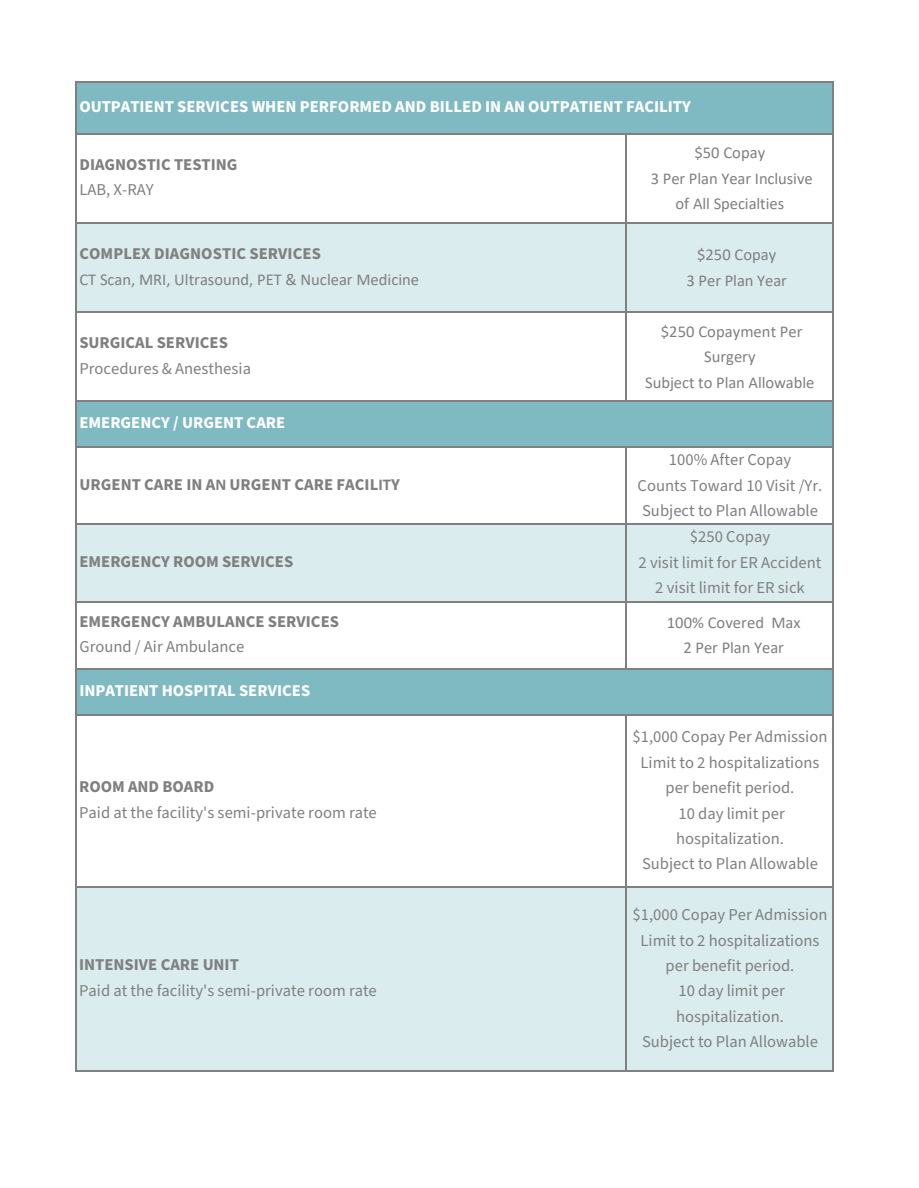
<style>
.page{position:relative;width:919px;height:1188px;background:#fff}
.page>*{position:absolute;margin:0;border:0;box-sizing:border-box;transform-origin:0 0}
.t1{font:16.5px/25.3px "Source Sans Pro";color:#808080;text-align:center}
.t2{font:16.5px/25.3px "Calibri";color:#808080;text-align:center}
.t3{font:700 16.5px/25.3px "Source Sans Pro";letter-spacing:.005em;color:#808080}
.t4{font:700 16.5px "Source Sans Pro";color:#fff}
.s1{font-weight:400}
.s2{font-family:"Source Sans Pro";font-weight:700}
.s3{font-weight:700}
.s4{font-family:"Calibri"}
</style>
<div class="page">
<div style="left:77px;top:83px;width:755px;height:51px;background:#7fbac2"></div>
<div style="left:77px;top:223px;width:755px;height:89px;background:#daecee"></div>
<div style="left:77px;top:401px;width:755px;height:46px;background:#7fbac2"></div>
<div style="left:77px;top:524px;width:755px;height:78px;background:#daecee"></div>
<div style="left:77px;top:669px;width:755px;height:47px;background:#7fbac2"></div>
<div style="left:77px;top:887px;width:755px;height:184px;background:#daecee"></div>
<hr style="left:625px;top:134px;width:1px;height:268px;background:#808080">
<hr style="left:625px;top:448px;width:1px;height:221px;background:#808080">
<hr style="left:76px;top:81px;width:1px;height:991px;background:#808080">
<hr style="left:831px;top:83px;width:2px;height:989px;background:#808080">
<hr style="left:625px;top:716px;width:1px;height:356px;background:#808080">
<hr style="left:77px;top:81px;width:756px;height:2px;background:#808080">
<hr style="left:77px;top:133px;width:756px;height:1px;background:#808080">
<hr style="left:77px;top:222px;width:756px;height:2px;background:#808080">
<hr style="left:77px;top:311px;width:756px;height:2px;background:#808080">
<hr style="left:77px;top:401px;width:756px;height:1px;background:#808080">
<hr style="left:77px;top:446px;width:756px;height:2px;background:#808080">
<hr style="left:77px;top:524px;width:756px;height:1px;background:#808080">
<hr style="left:77px;top:601px;width:756px;height:1px;background:#808080">
<hr style="left:77px;top:668px;width:756px;height:1px;background:#808080">
<hr style="left:77px;top:715px;width:756px;height:1px;background:#808080">
<hr style="left:77px;top:886px;width:756px;height:1px;background:#808080">
<hr style="left:77px;top:1070px;width:756px;height:2px;background:#808080">
<p class="t4" style="left:79px;top:97px;width:612px">OUTPATIENT SERVICES WHEN PERFORMED AND BILLED IN AN OUTPATIENT FACILITY</p>
<p class="t3" style="left:79px;top:151px;width:159px">DIAGNOSTIC TESTING<br><span class="s1">LAB, X-RAY</span></p>
<p class="t2" style="left:79px;top:240px;width:341px;line-height:26px;text-align:left"><span class="s2">COMPLEX DIAGNOSTIC SERVICES<br></span>CT Scan, MRI, Ultrasound, PET &amp; Nuclear Medicine</p>
<p class="t1" style="left:79px;top:331px;width:173px;text-align:left"><span class="s3">SURGICAL SERVICES<br></span>Procedures &amp; Anesthesia</p>
<p class="t4" style="left:79px;top:413px;width:207px">EMERGENCY / URGENT CARE</p>
<p class="t3" style="left:79px;top:472px;width:322px">URGENT CARE IN A<span class="s4">N</span> URGENT CARE FACIL<span class="s4">IT</span>Y</p>
<p class="t3" style="left:79px;top:549px;width:215px">EMERGENCY ROOM SERVICES</p>
<p class="t3" style="left:79px;top:608px;width:261px">EMERGENCY AMBULANCE SERVICES<br><span class="s1">Ground / Air Ambulance</span></p>
<p class="t4" style="left:79px;top:681px;width:232px">INPATIENT HOSPITAL SERVICES</p>
<p class="t1" style="left:79px;top:775px;width:299px;text-align:left"><span class="s3">ROOM AND BOARD<br></span>Paid at the facility's semi-private room rate</p>
<p class="t1" style="left:79px;top:953px;width:299px;text-align:left"><span class="s3">INTENSIVE CARE UNIT<br></span>Paid at the facility's semi-private room rate</p>
<p class="t2" style="left:650px;top:140px;width:163px">$50 Copay<br>3 Per Plan Year Inclusive of All Specialties</p>
<p class="t2" style="left:686px;top:242px;width:102px">$250 Copay<br>3 Per Plan Year</p>
<p class="t2" style="left:645px;top:318px;width:170px">$250 Copayment Per<br>Surgery<br>Subject to Plan Allowable</p>
<p class="t1" style="left:637px;top:448px;width:186px">100% After Copay<br>Counts Toward 10 Visit /Yr.<br>Subject to Plan Allowable</p>
<p class="t1" style="left:638px;top:525px;width:184px">$250 Copay<br>2 visit limit for ER Accident<br>2 visit limit for ER sick</p>
<p class="t2" style="left:666px;top:609px;width:135px">100% Covered Max<br>2 Per Plan Year</p>
<p class="t1" style="left:632px;top:725px;width:196px">$1,000 Copay Per Admission<br>Limit to 2 hospitalizations per benefit period.<br>10 day limit per hospitalization.<br>Subject to Plan Allowable</p>
<p class="t1" style="left:632px;top:903px;width:196px">$1,000 Copay Per Admission<br>Limit to 2 hospitalizations per benefit period.<br>10 day limit per hospitalization.<br>Subject to Plan Allowable</p>
</div>
